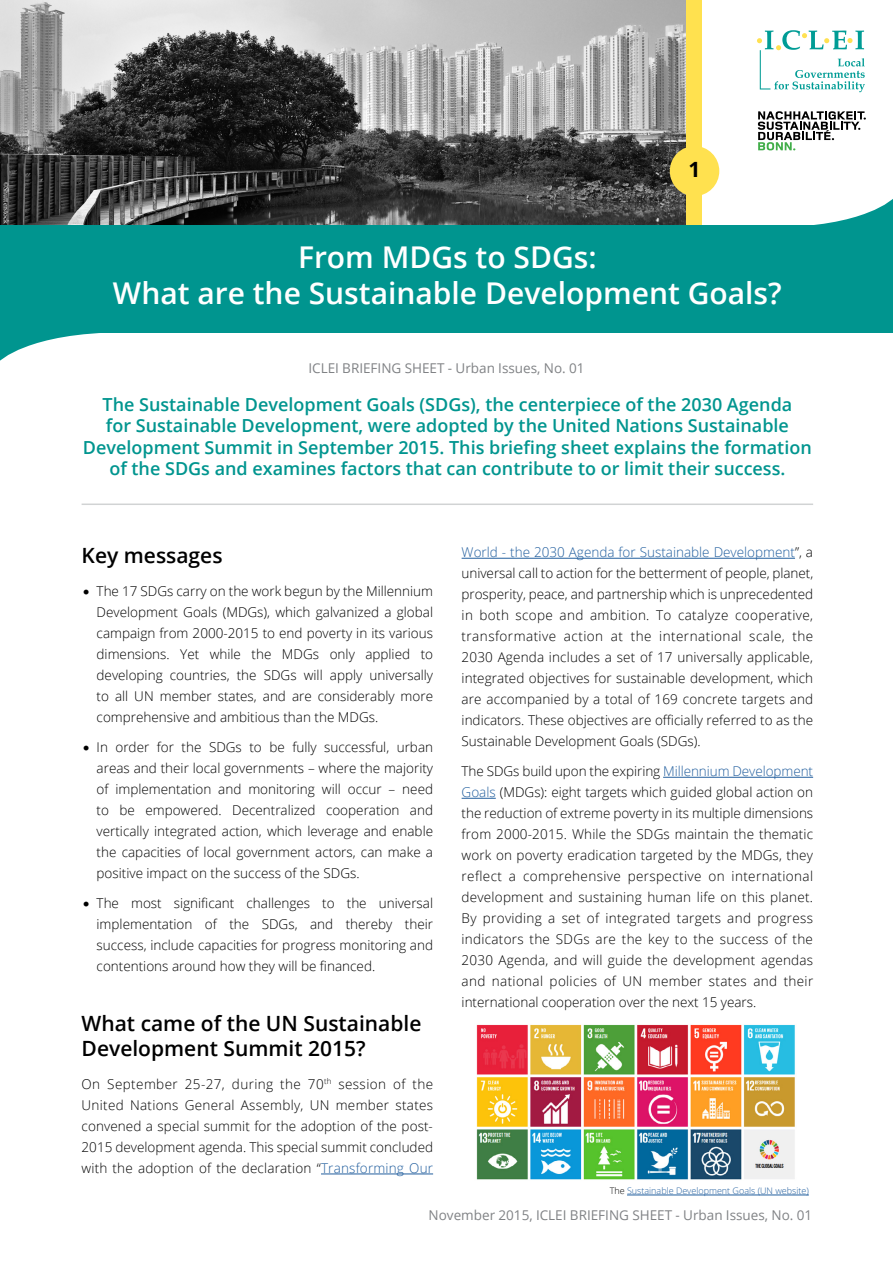
<style>
.page{position:relative;width:893px;height:1263px;background:#fff}
.page>*{position:absolute;margin:0;border:0;box-sizing:border-box;transform-origin:0 0}
.t1{font:600 30px/36px "Open Sans";color:#fff;text-align:center}
.t2{font:600 21px/25.2px "Open Sans";color:#000}
.t3{font:700 21px "Open Sans";color:#000}
.t4{font:600 18px/21.6px "Open Sans";color:#00958f;text-align:center}
.t5{font:300 13.5px/21px "Open Sans";color:#000;text-align:justify}
.t6{font:13.5px "Open Sans";color:#808285}
.t7{font:300 9px "Open Sans";color:#215e9e}
.t8{font:7.5px "Minion Pro";letter-spacing:-.005em;color:#fff}
.s1{color:#215e9e}
.s2{color:#000}
</style>
<div class="page">
<img style="left:0;top:0;width:686px;height:226px">
<div style="left:670px;top:146px;width:49px;height:50px;background:#ffe14f;border-radius:50%"></div>
<div style="left:686px;top:0;width:16px;height:246px;background:#ffe14f"></div>
<hr style="left:82px;top:503px;width:731px;height:2px;background:#d1d3d4">
<div style="left:0;top:226px;width:893px;height:107px;background:#00958f"></div>
<svg style="left:757px;top:30px;width:108px;height:62px"></svg>
<hr style="left:321px;top:1173px;width:112px;height:1px;background:#215e9e">
<hr style="left:462px;top:558px;width:333px;height:1px;background:#215e9e">
<hr style="left:663px;top:777px;width:150px;height:1px;background:#215e9e">
<hr style="left:462px;top:798px;width:34px;height:1px;background:#215e9e">
<svg style="left:0;top:333px;width:99px;height:28px"></svg>
<svg style="left:770px;top:199px;width:123px;height:27px"></svg>
<svg style="left:758px;top:111px;width:108px;height:39px"></svg>
<img style="left:476px;top:1024px;width:319px;height:156px">
<hr style="left:627px;top:1195px;width:182px;height:1px;background:#215e9e">
<p class="t8" style="left:11px;top:182px;width:44px;rotate:90deg">©Shutterstock</p>
<h2 class="t3" style="left:689px;top:154px;width:13px">1</h2>
<h1 class="t1" style="left:113px;top:239px;width:670px">From MDGs to SDGs:<br>What are the Sustainable Development Goals?</h1>
<p class="t6" style="left:308px;top:359px;width:278px">ICLEI BRIEFING SHEET - Urban Issues, No. 01</p>
<p class="t4" style="left:83px;top:393px;width:730px">The Sustainable Development Goals (SDGs), the centerpiece of the 2030 Agenda<br>for Sustainable Development, were adopted by the United Nations Sustainable Development Summit in September 2015. This briefing sheet explains the formation of the SDGs and examines factors that can contribute to or limit their success.</p>
<h2 class="t2" style="left:82px;top:542px;width:143px">Key messages</h2>
<p class="t5" style="left:97px;top:580px;width:338px;text-indent:-14px">• The 17 SDGs carry on the work begun by the Millennium Development Goals (MDGs), which galvanized a global campaign from 2000-2015 to end poverty in its various dimensions. Yet while the MDGs only applied to developing countries, the SDGs will apply universally to all UN member states, and are considerably more comprehensive and ambitious than the MDGs.</p>
<p class="t5" style="left:97px;top:736px;width:338px;text-indent:-14px">• In order for the SDGs to be fully successful, urban areas and their local governments – where the majority of implementation and monitoring will occur – need to be empowered. Decentralized cooperation and vertically integrated action, which leverage and enable the capacities of local government actors, can make a positive impact on the success of the SDGs.</p>
<p class="t5" style="left:97px;top:892px;width:338px;text-indent:-14px">• The most significant challenges to the universal implementation of the SDGs, and thereby their success, include capacities for progress monitoring and contentions around how they will be financed.</p>
<h2 class="t2" style="left:82px;top:1010px;width:341px">What came of the UN Sustainable<br>Development Summit 2015?</h2>
<p class="t5" style="left:82px;top:1073px;width:353px">On September 25-27, during the 70<sup>th</sup> session of the United Nations General Assembly, UN member states convened a special summit for the adoption of the post-2015 development agenda. This special summit concluded with the adoption of the declaration “<span class="s1">Transforming Our</span></p>
<p class="t5" style="left:462px;top:541px;width:353px"><span class="s1">World - the 2030 Agenda for Sustainable Development</span>”, a universal call to action for the betterment of people, planet, prosperity, peace, and partnership which is unprecedented in both scope and ambition. To catalyze cooperative, transformative action at the international scale, the 2030 Agenda includes a set of 17 universally applicable, integrated objectives for sustainable development, which are accompanied by a total of 169 concrete targets and indicators. These objectives are officially referred to as the Sustainable Development Goals (SDGs).</p>
<p class="t5" style="left:462px;top:760px;width:353px">The SDGs build upon the expiring <span class="s1">Millennium Development Goals</span> (MDGs): eight targets which guided global action on the reduction of extreme poverty in its multiple dimensions from 2000-2015. While the SDGs maintain the thematic work on poverty eradication targeted by the MDGs, they reflect a comprehensive perspective on international development and sustaining human life on this planet.<br>By providing a set of integrated targets and progress indicators the SDGs are the key to the success of the 2030 Agenda, and will guide the development agendas and national policies of UN member states and their international cooperation over the next 15 years.</p>
<p class="t7" style="left:610px;top:1185px;width:201px"><span class="s2">The</span> Sustainable Development Goals (UN website)</p>
<p class="t6" style="left:429px;top:1206px;width:385px">November 2015, ICLEI BRIEFING SHEET - Urban Issues, No. 01</p>
</div>
